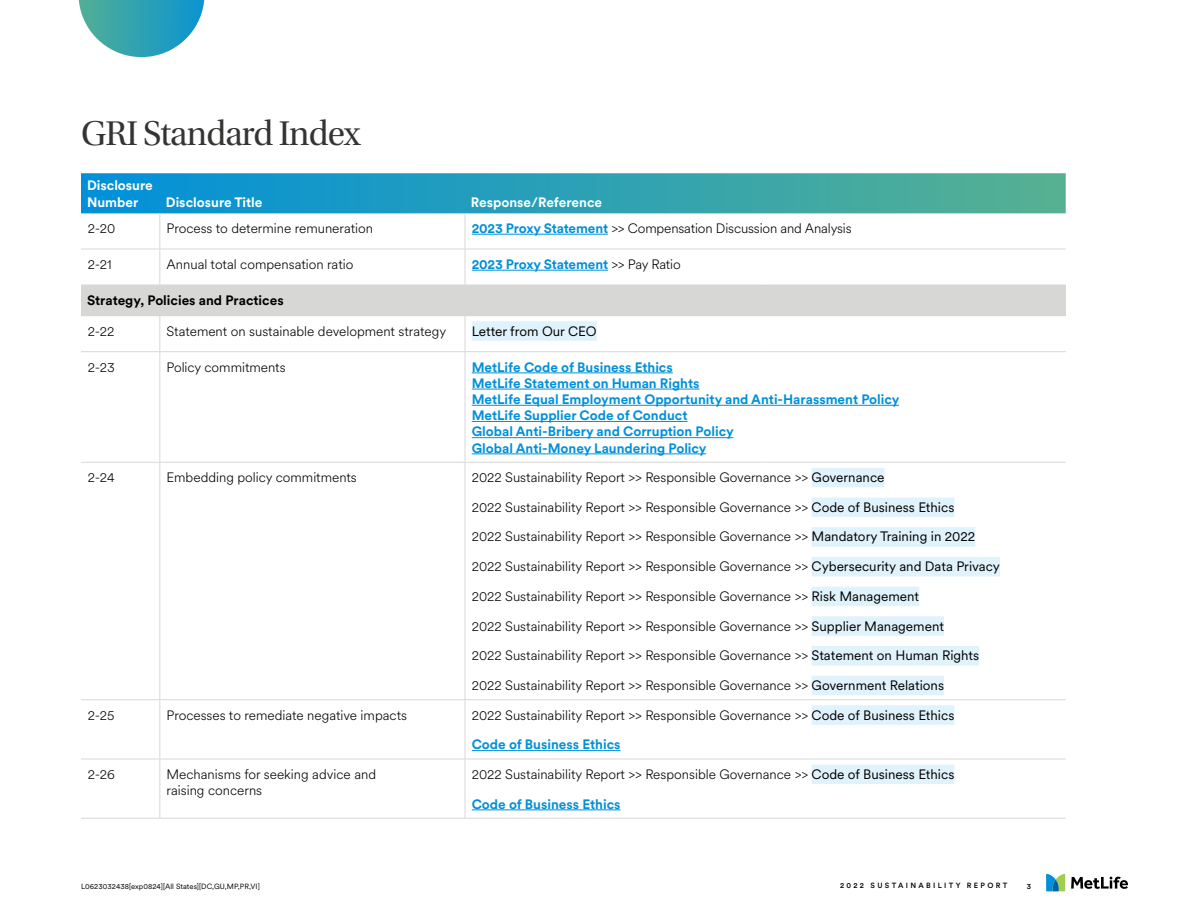
<style>
.page{position:relative;width:1188px;height:918px;background:#fff}
.page>*{position:absolute;margin:0;border:0;box-sizing:border-box;transform-origin:0 0}
.Heading_2{font:36px "Utopia Std Subh";letter-spacing:-.025em;color:#343433}
.TCFD_Body_Copy{font:300 13.5px/16.2px "Met Life Circular";color:#000}
.TCFD_Body_Copy-2{font:700 13.5px/16.2px "Met Life Circular";color:#0090da}
.TCFD_Body_Copy-3{font:700 13.5px/16.5px "Met Life Circular";color:#fff}
.TCFD_Body_Copy-4{font:700 13.5px "Met Life Circular";color:#000}
.TCFD_Body_Copy-5{font:13.5px "Met Life Circular";color:#000}
.t1{font:7.5px "Met Life Circular";letter-spacing:.01em;color:#000}
.t2{font:500 7.5px "Met Life Circular";letter-spacing:.31em;color:#000}
.s1{font-weight:700;color:#0090da}
.s2{font-weight:300;color:#000}
.s3{font-weight:400}
</style>
<div class="page">
<svg style="left:79px;top:0;width:126px;height:57px"></svg>
<svg style="left:81px;top:173px;width:985px;height:40px;background:#2ca0b5"></svg>
<div style="left:81px;top:285px;width:985px;height:31px;background:#d7d8d6"></div>
<hr style="left:159px;top:213px;width:1px;height:36px;background:#d7d8d6">
<hr style="left:465px;top:213px;width:1px;height:36px;background:#d7d8d6">
<hr style="left:81px;top:249px;width:79px;height:1px;background:#d7d8d6">
<hr style="left:160px;top:249px;width:305px;height:1px;background:#d7d8d6">
<hr style="left:159px;top:249px;width:1px;height:36px;background:#d7d8d6">
<hr style="left:465px;top:249px;width:300px;height:1px;background:#d7d8d6">
<hr style="left:465px;top:249px;width:1px;height:36px;background:#d7d8d6">
<hr style="left:765px;top:249px;width:301px;height:1px;background:#d7d8d6">
<hr style="left:159px;top:316px;width:1px;height:35px;background:#d7d8d6">
<hr style="left:465px;top:316px;width:1px;height:35px;background:#d7d8d6">
<hr style="left:81px;top:351px;width:79px;height:1px;background:#d7d8d6">
<hr style="left:160px;top:351px;width:305px;height:1px;background:#d7d8d6">
<hr style="left:159px;top:352px;width:1px;height:110px;background:#d7d8d6">
<hr style="left:465px;top:351px;width:300px;height:1px;background:#d7d8d6">
<hr style="left:465px;top:352px;width:1px;height:110px;background:#d7d8d6">
<hr style="left:765px;top:351px;width:301px;height:1px;background:#d7d8d6">
<hr style="left:81px;top:462px;width:79px;height:1px;background:#d7d8d6">
<hr style="left:160px;top:462px;width:305px;height:1px;background:#d7d8d6">
<hr style="left:159px;top:463px;width:1px;height:236px;background:#d7d8d6">
<hr style="left:465px;top:462px;width:300px;height:1px;background:#d7d8d6">
<hr style="left:465px;top:463px;width:1px;height:236px;background:#d7d8d6">
<hr style="left:765px;top:462px;width:301px;height:1px;background:#d7d8d6">
<hr style="left:81px;top:699px;width:79px;height:1px;background:#d7d8d6">
<hr style="left:160px;top:699px;width:305px;height:1px;background:#d7d8d6">
<hr style="left:159px;top:700px;width:1px;height:59px;background:#d7d8d6">
<hr style="left:465px;top:699px;width:300px;height:1px;background:#d7d8d6">
<hr style="left:465px;top:700px;width:1px;height:59px;background:#d7d8d6">
<hr style="left:765px;top:699px;width:301px;height:1px;background:#d7d8d6">
<hr style="left:81px;top:759px;width:79px;height:1px;background:#d7d8d6">
<hr style="left:160px;top:759px;width:305px;height:1px;background:#d7d8d6">
<hr style="left:159px;top:759px;width:1px;height:59px;background:#d7d8d6">
<hr style="left:465px;top:759px;width:300px;height:1px;background:#d7d8d6">
<hr style="left:465px;top:759px;width:1px;height:59px;background:#d7d8d6">
<hr style="left:765px;top:759px;width:301px;height:1px;background:#d7d8d6">
<hr style="left:81px;top:818px;width:79px;height:1px;background:#d7d8d6">
<hr style="left:160px;top:818px;width:305px;height:1px;background:#d7d8d6">
<hr style="left:465px;top:818px;width:300px;height:1px;background:#d7d8d6">
<hr style="left:765px;top:818px;width:301px;height:1px;background:#d7d8d6">
<hr style="left:472px;top:234px;width:136px;height:1px;background:#0090da">
<hr style="left:472px;top:270px;width:136px;height:1px;background:#0090da">
<div style="left:472px;top:321px;width:125px;height:20px;background:#e0f2fb"></div>
<hr style="left:472px;top:373px;width:201px;height:1px;background:#0090da">
<hr style="left:472px;top:389px;width:228px;height:1px;background:#0090da">
<hr style="left:472px;top:405px;width:427px;height:1px;background:#0090da">
<hr style="left:472px;top:421px;width:216px;height:1px;background:#0090da">
<hr style="left:472px;top:437px;width:261px;height:1px;background:#0090da">
<hr style="left:472px;top:454px;width:234px;height:1px;background:#0090da">
<div style="left:812px;top:468px;width:72px;height:19px;background:#e0f2fb"></div>
<div style="left:812px;top:498px;width:142px;height:19px;background:#e0f2fb"></div>
<div style="left:812px;top:527px;width:163px;height:20px;background:#e0f2fb"></div>
<div style="left:812px;top:557px;width:188px;height:19px;background:#e0f2fb"></div>
<div style="left:812px;top:587px;width:107px;height:19px;background:#e0f2fb"></div>
<div style="left:812px;top:616px;width:132px;height:20px;background:#e0f2fb"></div>
<div style="left:812px;top:646px;width:167px;height:20px;background:#e0f2fb"></div>
<div style="left:812px;top:676px;width:132px;height:19px;background:#e0f2fb"></div>
<div style="left:812px;top:705px;width:142px;height:20px;background:#e0f2fb"></div>
<hr style="left:472px;top:750px;width:149px;height:1px;background:#0090da">
<div style="left:812px;top:765px;width:142px;height:19px;background:#e0f2fb"></div>
<hr style="left:472px;top:810px;width:149px;height:1px;background:#0090da">
<svg style="left:1071px;top:877px;width:57px;height:12px"></svg>
<svg style="left:1046px;top:874px;width:19px;height:17px"></svg>
<p class="Heading_2" style="left:81px;top:114px;width:281px">GRI Standard Index</p>
<p class="TCFD_Body_Copy-3" style="left:87px;top:177px;width:67px">Disclosure<br>Number</p>
<p class="TCFD_Body_Copy-3" style="left:166px;top:193px;width:98px">Disclosure Title</p>
<p class="TCFD_Body_Copy-3" style="left:471px;top:193px;width:133px">Response/Reference</p>
<p class="TCFD_Body_Copy" style="left:88px;top:219px;width:29px">2-20</p>
<p class="TCFD_Body_Copy" style="left:167px;top:219px;width:208px">Process to determine remuneration</p>
<p class="TCFD_Body_Copy" style="left:472px;top:219px;width:381px"><span class="s1">2023 Proxy Statement</span> &gt;&gt; Compensation Discussion and Analysis</p>
<p class="TCFD_Body_Copy" style="left:88px;top:255px;width:25px">2-21</p>
<p class="TCFD_Body_Copy" style="left:167px;top:255px;width:188px">Annual total compensation ratio</p>
<p class="TCFD_Body_Copy-2" style="left:472px;top:255px;width:211px">2023 Proxy Statement <span class="s2">&gt;&gt; Pay Ratio</span></p>
<p class="TCFD_Body_Copy-4" style="left:87px;top:291px;width:198px">Strategy, Policies and Practices</p>
<p class="TCFD_Body_Copy" style="left:88px;top:322px;width:28px">2-22</p>
<p class="TCFD_Body_Copy" style="left:167px;top:322px;width:281px">Statement on sustainable development strategy</p>
<p class="TCFD_Body_Copy-5" style="left:472px;top:322px;width:127px">Letter from Our CEO</p>
<p class="TCFD_Body_Copy" style="left:88px;top:358px;width:28px">2-23</p>
<p class="TCFD_Body_Copy" style="left:167px;top:358px;width:121px">Policy commitments</p>
<p class="TCFD_Body_Copy-2" style="left:472px;top:358px;width:429px">MetLife Code of Business Ethics<br>MetLife Statement on Human Rights<br>MetLife Equal Employment Opportunity and Anti-Harassment Policy MetLife Supplier Code of Conduct<br>Global Anti-Bribery and Corruption Policy<br>Global Anti-Money Laundering Policy</p>
<p class="TCFD_Body_Copy" style="left:88px;top:469px;width:28px">2-24</p>
<p class="TCFD_Body_Copy" style="left:167px;top:469px;width:192px">Embedding policy commitments</p>
<p class="TCFD_Body_Copy" style="left:472px;top:469px;width:414px">2022 Sustainability Report &gt;&gt; Responsible Governance &gt;&gt; <span class="s3">Governance</span></p>
<p class="TCFD_Body_Copy" style="left:472px;top:498px;width:484px">2022 Sustainability Report &gt;&gt; Responsible Governance &gt;&gt; <span class="s3">Code of Business Ethics</span></p>
<p class="TCFD_Body_Copy" style="left:472px;top:528px;width:505px">2022 Sustainability Report &gt;&gt; Responsible Governance &gt;&gt; <span class="s3">Mandatory Training in 2022</span></p>
<p class="TCFD_Body_Copy" style="left:472px;top:558px;width:530px">2022 Sustainability Report &gt;&gt; Responsible Governance &gt;&gt; <span class="s3">Cybersecurity and Data Privacy</span></p>
<p class="TCFD_Body_Copy" style="left:472px;top:588px;width:449px">2022 Sustainability Report &gt;&gt; Responsible Governance &gt;&gt; <span class="s3">Risk Management</span></p>
<p class="TCFD_Body_Copy" style="left:472px;top:617px;width:474px">2022 Sustainability Report &gt;&gt; Responsible Governance &gt;&gt; <span class="s3">Supplier Management</span></p>
<p class="TCFD_Body_Copy" style="left:472px;top:647px;width:509px">2022 Sustainability Report &gt;&gt; Responsible Governance &gt;&gt; <span class="s3">Statement on Human Rights</span></p>
<p class="TCFD_Body_Copy" style="left:472px;top:677px;width:474px">2022 Sustainability Report &gt;&gt; Responsible Governance &gt;&gt; <span class="s3">Government Relations</span></p>
<p class="TCFD_Body_Copy" style="left:88px;top:706px;width:28px">2-25</p>
<p class="TCFD_Body_Copy" style="left:167px;top:706px;width:242px">Processes to remediate negative impacts</p>
<p class="TCFD_Body_Copy" style="left:472px;top:706px;width:484px">2022 Sustainability Report &gt;&gt; Responsible Governance &gt;&gt; <span class="s3">Code of Business Ethics</span></p>
<p class="TCFD_Body_Copy-2" style="left:472px;top:736px;width:150px">Code of Business Ethics</p>
<p class="TCFD_Body_Copy" style="left:88px;top:765px;width:29px">2-26</p>
<p class="TCFD_Body_Copy" style="left:167px;top:765px;width:211px">Mechanisms for seeking advice and raising concerns</p>
<p class="TCFD_Body_Copy" style="left:472px;top:765px;width:484px">2022 Sustainability Report &gt;&gt; Responsible Governance &gt;&gt; <span class="s3">Code of Business Ethics</span></p>
<p class="TCFD_Body_Copy-2" style="left:472px;top:795px;width:150px">Code of Business Ethics</p>
<p class="t1" style="left:81px;top:881px;width:180px">L0623032438[exp0824][All States][DC,GU,MP,PR,VI]</p>
<p class="t2" style="left:840px;top:880px;width:169px">2022 SUSTAINABILITY REPORT</p>
<p class="t2" style="left:1027px;top:881px;width:6px">3</p>
</div>
